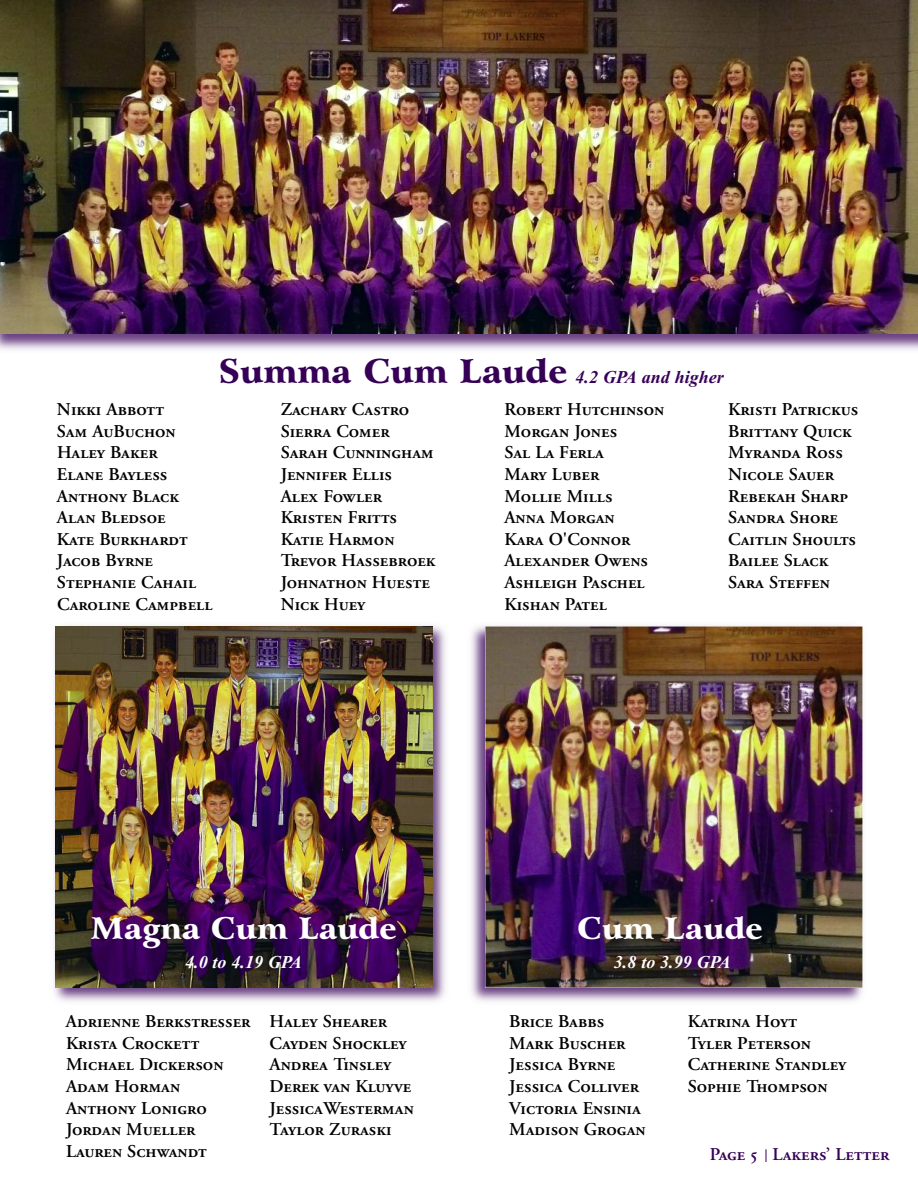
<style>
.page{position:relative;width:918px;height:1188px;background:#fff}
.page>*{position:absolute;margin:0;border:0;box-sizing:border-box;transform-origin:0 0}
.t1{font:900 30px "Arrus BT";color:#fff}
.t2{font:18px/21.6px "Adobe Garamond Semibold SC";color:#000}
.t3{font:italic 700 18px "Times New Roman";color:#360057}
.t4{font:italic 700 18px "Times New Roman";color:#fff}
.t5{font:18px "Adobe Garamond Semibold SC";color:#360057}
.s1{font-family:"Arrus BT";font-weight:900;font-style:normal;font-size:33px}
</style>
<div class="page">
<svg style="left:766px;top:1149px;width:1px;height:13px"></svg>
<img style="left:0;top:334px;width:918px;height:16px">
<img style="left:0;top:0;width:918px;height:334px">
<img style="left:54px;top:625px;width:392px;height:377px">
<img style="left:55px;top:627px;width:377px;height:361px">
<img style="left:471px;top:625px;width:392px;height:377px">
<img style="left:485px;top:626px;width:377px;height:362px">
<p class="t3" style="left:218px;top:372px;width:507px"><span class="s1">Summa Cum Laude</span> 4.2 GPA and higher</p>
<p class="t2" style="left:57px;top:400px;width:157px">Nikki Abbott<br>Sam AuBuchon<br>Haley Baker<br>Elane Bayless<br>Anthony Black<br>Alan Bledsoe<br>Kate Burkhardt<br>Jacob Byrne<br>Stephanie Cahail<br>Caroline Campbell</p>
<p class="t2" style="left:281px;top:400px;width:156px">Zachary Castro<br>Sierra Comer<br>Sarah Cunningham<br>Jennifer Ellis<br>Alex Fowler<br>Kristen Fritts<br>Katie Harmon<br>Trevor Hassebroek<br>Johnathon Hueste<br>Nick Huey</p>
<p class="t2" style="left:504px;top:400px;width:161px">Robert Hutchinson<br>Morgan Jones<br>Sal La Ferla<br>Mary Luber<br>Mollie Mills<br>Anna Morgan<br>Kara O'Connor<br>Alexander Owens<br>Ashleigh Paschel<br>Kishan Patel</p>
<p class="t2" style="left:728px;top:400px;width:132px">Kristi Patrickus<br>Brittany Quick<br>Myranda Ross<br>Nicole Sauer<br>Rebekah Sharp<br>Sandra Shore<br>Caitlin Shoults<br>Bailee Slack<br>Sara Steffen</p>
<h1 class="t1" style="left:90px;top:911px;width:307px">Magna Cum Laude</h1>
<p class="t4" style="left:185px;top:956px;width:118px">4.0 to 4.19 GPA</p>
<h1 class="t1" style="left:578px;top:911px;width:187px">Cum Laude</h1>
<p class="t4" style="left:614px;top:956px;width:118px">3.8 to 3.99 GPA</p>
<p class="t2" style="left:66px;top:1012px;width:186px">Adrienne Berkstresser<br>Krista Crockett<br>Michael Dickerson<br>Adam Horman<br>Anthony Lonigro<br>Jordan Mueller<br>Lauren Schwandt</p>
<p class="t2" style="left:269px;top:1012px;width:146px">Haley Shearer<br>Cayden Shockley<br>Andrea Tinsley<br>Derek van Kluyve<br>JessicaWesterman<br>Taylor Zuraski</p>
<p class="t2" style="left:509px;top:1012px;width:138px">Brice Babbs<br>Mark Buscher<br>Jessica Byrne<br>Jessica Colliver<br>Victoria Ensinia<br>Madison Grogan</p>
<p class="t2" style="left:688px;top:1012px;width:160px">Katrina Hoyt<br>Tyler Peterson<br>Catherine Standley<br>Sophie Thompson</p>
<p class="t5" style="left:710px;top:1147px;width:181px">Page 5 Lakers’ Letter</p>
</div>
